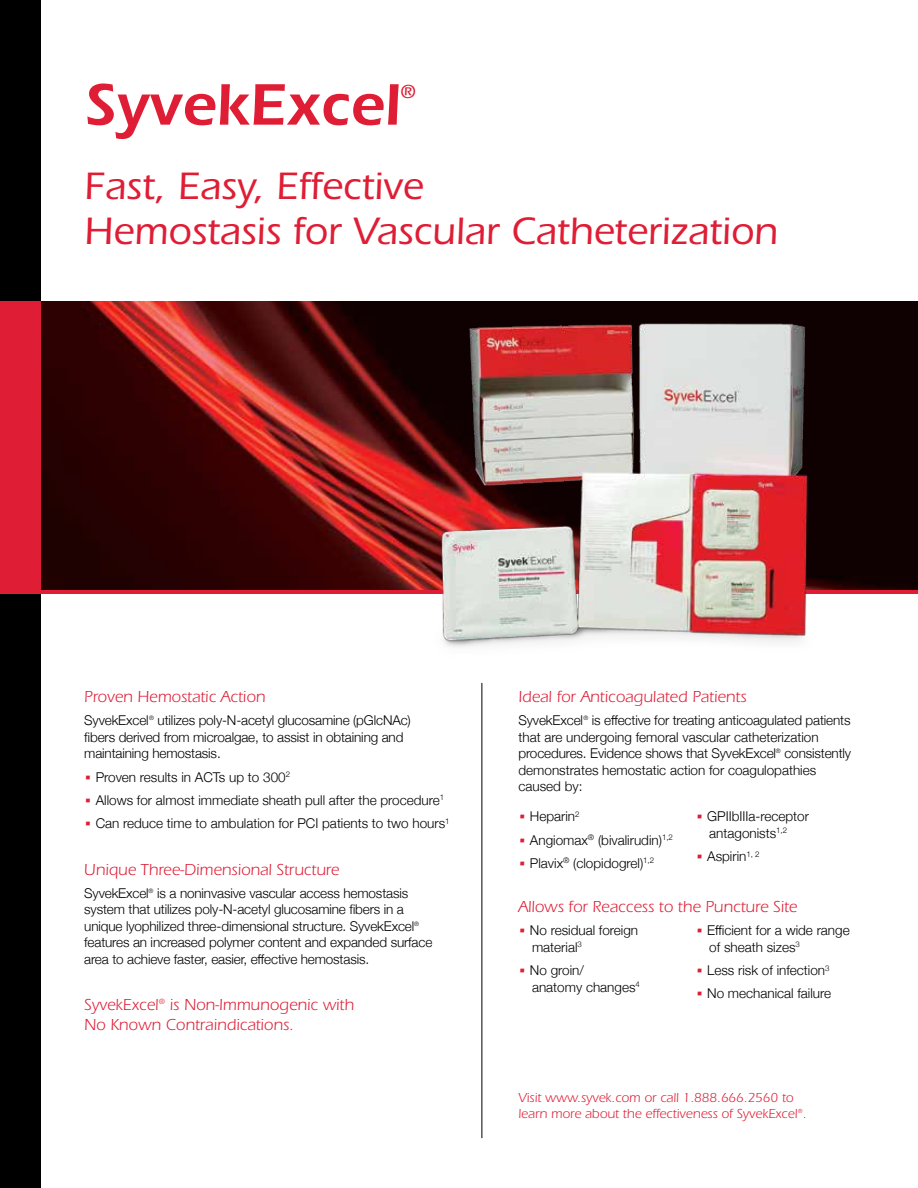
<style>
.page{position:relative;width:918px;height:1188px;background:#fff}
.page>*{position:absolute;margin:0;border:0;box-sizing:border-box;transform-origin:0 0}
.t1{font:600 60.6px "ITC Eras Std";color:#df1d35}
.t2{font:500 39.6px/44.7px "ITC Eras Std";color:#df1d35}
.t3{font:500 19.65px "ITC Eras Std";color:#df1d35}
.t4{font:16.5px/19.5px "ITC Eras Std";color:#df1d35}
.t5{font:300 13.5px/16.5px "Helvetica Neue";letter-spacing:-.01em;color:#000}
.t6{font:13.5px/16.5px "ITC Eras Std";color:#df1d35}
.s1{font-family:"ITC Eras Std";font-weight:400;color:#df1d35}
</style>
<div class="page">
<img style="left:40px;top:302px;width:878px;height:288px">
<hr style="left:482px;top:683px;width:1px;height:455px;background:#000">
<div style="left:0;top:0;width:40px;height:1188px;background:#000"></div>
<div style="left:0;top:302px;width:40px;height:290px;background:#df1d35"></div>
<hr style="left:0;top:590px;width:918px;height:4px;background:#df1d35">
<img style="left:405px;top:301px;width:452px;height:346px">
<h1 class="t1" style="left:84px;top:70px;width:318px">SyvekExcel</h1>
<h3 class="t3" style="left:401px;top:81px;width:17px">®</h3>
<h2 class="t2" style="left:84px;top:164px;width:695px">Fast, Easy, Effective<br>Hemostasis for Vascular Catheterization</h2>
<p class="t4" style="left:84px;top:687px;width:183px">Proven Hemostatic Action</p>
<p class="t5" style="left:84px;top:711px;width:328px">SyvekExcel<sup>®</sup> utilizes poly-N-acetyl glucosamine (pGlcNAc) fibers derived from microalgae, to assist in obtaining and maintaining hemostasis.</p>
<p class="t5" style="left:84px;top:768px;width:207px"><span class="s1">•</span> Proven results in ACTs up to 300<sup>2</sup></p>
<p class="t5" style="left:84px;top:791px;width:361px"><span class="s1">•</span> Allows for almost immediate sheath pull after the procedure<sup>1</sup></p>
<p class="t5" style="left:84px;top:814px;width:367px"><span class="s1">•</span> Can reduce time to ambulation for PCI patients to two hours<sup>1</sup></p>
<p class="t4" style="left:84px;top:860px;width:257px">Unique Three-Dimensional Structure</p>
<p class="t5" style="left:84px;top:884px;width:350px">SyvekExcel<sup>®</sup> is a noninvasive vascular access hemostasis system that utilizes poly-N-acetyl glucosamine fibers in a unique lyophilized three-dimensional structure. SyvekExcel<sup>® </sup>features an increased polymer content and expanded surface area to achieve faster, easier, effective hemostasis.</p>
<p class="t4" style="left:84px;top:996px;width:271px">SyvekExcel<sup>®</sup> is Non-Immunogenic with<br>No Known Contraindications.</p>
<p class="t4" style="left:519px;top:687px;width:230px">Ideal for Anticoagulated Patients</p>
<p class="t5" style="left:519px;top:711px;width:334px">SyvekExcel<sup>®</sup> is effective for treating anticoagulated patients that are undergoing femoral vascular catheterization procedures. Evidence shows that SyvekExcel<sup>®</sup> consistently demonstrates hemostatic action for coagulopathies caused by:</p>
<p class="t5" style="left:519px;top:807px;width:63px"><span class="s1">•</span> Heparin<sup>2</sup></p>
<p class="t5" style="left:519px;top:831px;width:156px"><span class="s1">•</span> Angiomax<sup>®</sup> (bivalirudin)<sup>1,2</sup></p>
<p class="t5" style="left:519px;top:854px;width:137px"><span class="s1">•</span> Plavix<sup>®</sup> (clopidogrel)<sup>1,2</sup></p>
<p class="t5" style="left:709px;top:807px;width:101px;text-indent:-14px"><span class="s1">•</span> GPIIbIIIa-receptor antagonists<sup>1,2</sup></p>
<p class="t5" style="left:696px;top:847px;width:65px"><span class="s1">•</span> Aspirin<sup>1,</sup> <sup>2</sup></p>
<p class="t4" style="left:519px;top:897px;width:280px">Allows for Reaccess to the Puncture Site</p>
<p class="t5" style="left:532px;top:921px;width:108px;text-indent:-14px"><span class="s1">•</span> No residual foreign material<sup>3</sup></p>
<p class="t5" style="left:532px;top:961px;width:109px;text-indent:-14px"><span class="s1">•</span> No groin/<br>anatomy changes<sup>4</sup></p>
<p class="t5" style="left:709px;top:921px;width:142px;text-indent:-14px"><span class="s1">•</span> Efficient for a wide range of sheath sizes<sup>3</sup></p>
<p class="t5" style="left:696px;top:961px;width:135px"><span class="s1">•</span> Less risk of infection<sup>3</sup></p>
<p class="t5" style="left:696px;top:984px;width:137px"><span class="s1">•</span> No mechanical failure</p>
<p class="t6" style="left:519px;top:1089px;width:290px">Visit www.syvek.com or call 1.888.666.2560 to learn more about the effectiveness of SyvekExcel<sup>®</sup>.</p>
</div>
